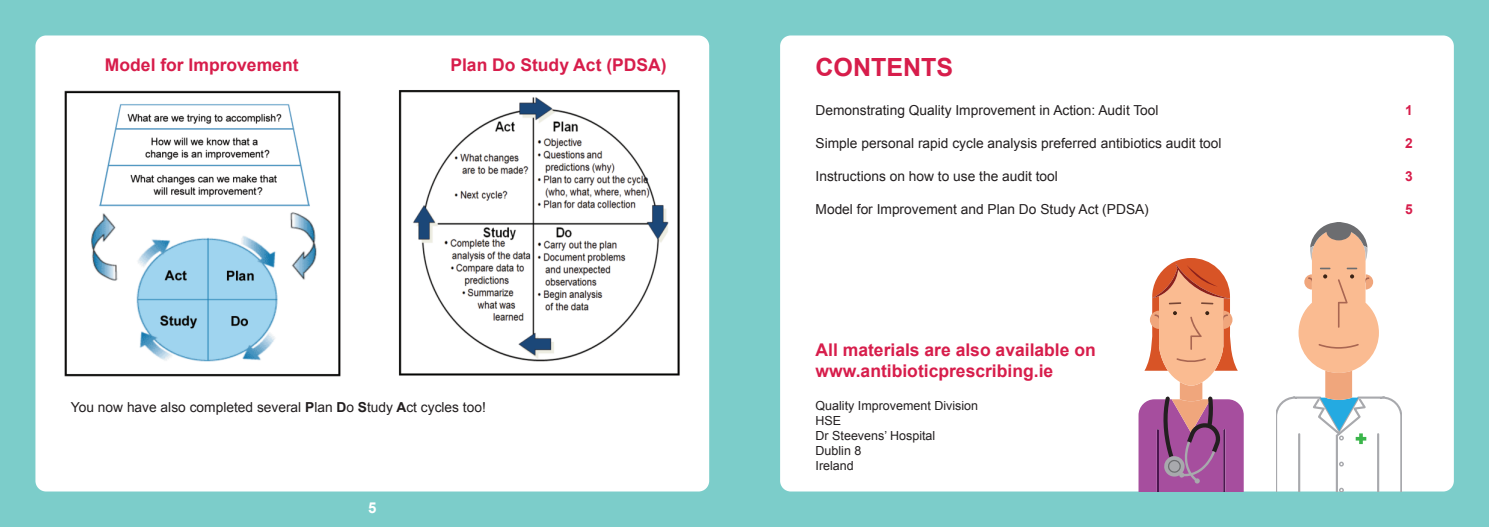
<style>
.page{position:relative;width:1489px;height:527px;background:#fff}
.page>*{position:absolute;margin:0;border:0;box-sizing:border-box;transform-origin:0 0}
.t1{font:700 25px "Arial";color:#d71d4b}
.t2{font:700 17.5px/21px "Arial";color:#d71d4b}
.t3{font:700 15px "Arial";color:#fff}
.t4{font:13.75px "Arial";color:#231f20}
.t5{font:700 13.75px "Arial";color:#d71d4b}
.t6{font:12.5px/15px "Arial";color:#231f20}
.s1{font-weight:700}
</style>
<div class="page">
<div style="left:0;top:0;width:1488px;height:526px;background:#7ccdca"></div>
<div style="left:35px;top:35px;width:674px;height:456px;background:#fff;border-radius:11px"></div>
<div style="left:780px;top:35px;width:673px;height:456px;background:#fff;border-radius:11px"></div>
<svg style="left:1276px;top:222px;width:125px;height:269px"></svg>
<svg style="left:1138px;top:258px;width:105px;height:233px"></svg>
<img style="left:64px;top:90px;width:616px;height:287px">
<p class="t2" style="left:105px;top:54px;width:195px">Model for Improvement</p>
<p class="t2" style="left:450px;top:54px;width:218px">Plan Do Study Act (PDSA)</p>
<p class="t4" style="left:71px;top:399px;width:416px">You now have also completed several <span class="s1">P</span>lan <span class="s1">D</span>o <span class="s1">S</span>tudy <span class="s1">A</span>ct cycles too!</p>
<p class="t3" style="left:368px;top:499px;width:10px">5</p>
<h1 class="t1" style="left:815px;top:54px;width:139px">CONTENTS</h1>
<p class="t4" style="left:815px;top:102px;width:344px">Demonstrating Quality Improvement in Action: Audit Tool</p>
<p class="t5" style="left:1404px;top:102px;width:9px">1</p>
<p class="t4" style="left:815px;top:135px;width:407px">Simple personal rapid cycle analysis preferred antibiotics audit tool</p>
<p class="t5" style="left:1404px;top:135px;width:9px">2</p>
<p class="t4" style="left:815px;top:168px;width:244px">Instructions on how to use the audit tool</p>
<p class="t5" style="left:1404px;top:168px;width:9px">3</p>
<p class="t4" style="left:815px;top:201px;width:335px">Model for Improvement and Plan Do Study Act (PDSA)</p>
<p class="t5" style="left:1404px;top:201px;width:9px">5</p>
<p class="t2" style="left:815px;top:339px;width:282px">All materials are also available on www.antibioticprescribing.ie</p>
<p class="t6" style="left:815px;top:397px;width:164px">Quality Improvement Division<br>HSE<br>Dr Steevens’ Hospital<br>Dublin 8<br>Ireland</p>
</div>
